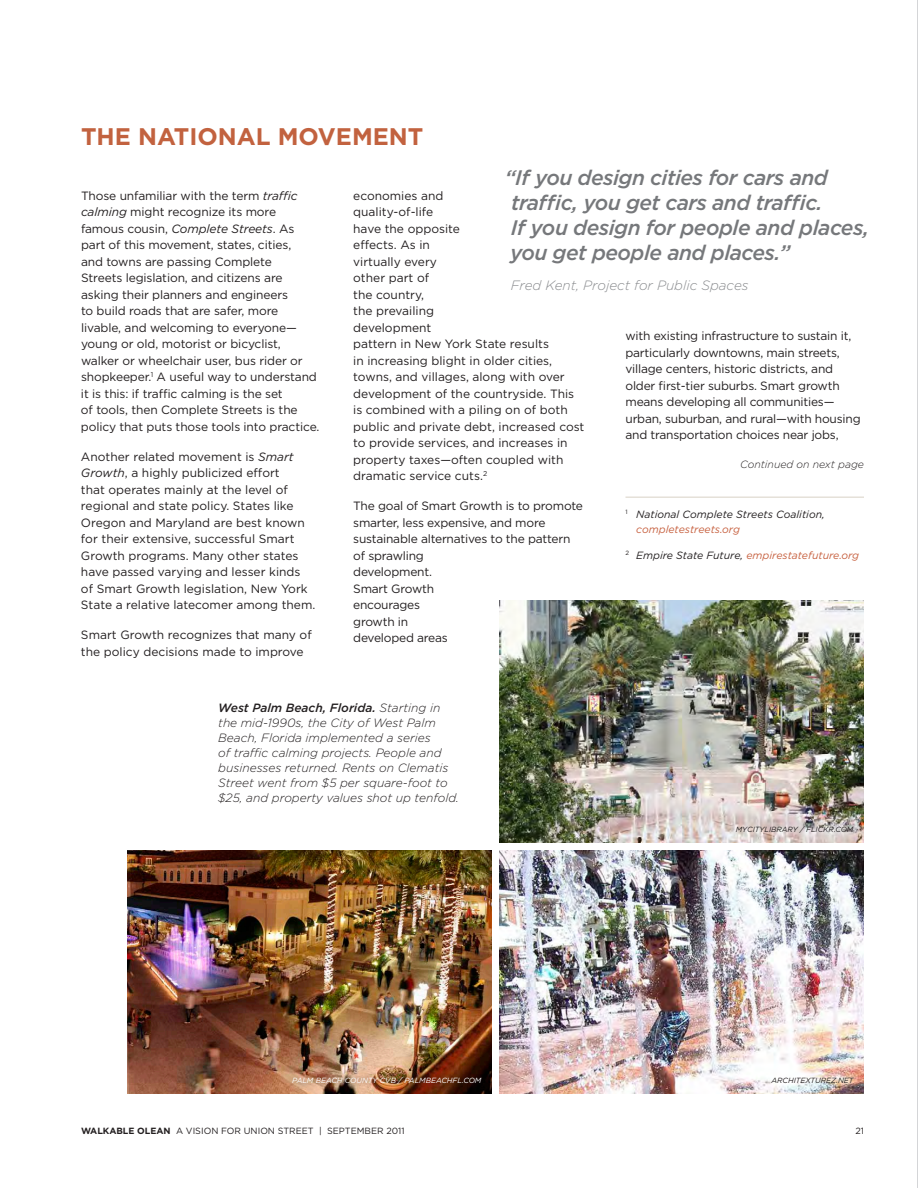
<style>
.page{position:relative;width:918px;height:1188px;background:#fff}
.page>*{position:absolute;margin:0;border:0;box-sizing:border-box;transform-origin:0 0}
.t1{font:700 24px "Gotham";color:#c2623f}
.t2{font:italic 500 21px/25.2px "Gotham";letter-spacing:-.025em;color:#76787b}
.t3{font:italic 300 13.5px "Gotham";color:#8a8c8f}
.t4{font:12px/16.5px "Gotham";letter-spacing:-.01em;color:#231f20}
.t5{font:italic 300 12px/15px "Gotham";color:#231f20}
.t6{font:italic 10.5px/15px "Gotham";color:#231f20}
.t7{font:italic 10.5px "Gotham";color:#c76140}
.t8{font:italic 300 10.5px "Gotham";color:#231f20}
.t9{font:9px "Gotham";color:#231f20}
.t10{font:italic 7.5px "Gotham";color:#231f20}
.t11{font:italic 7.5px "Gotham";color:#fff}
.s1{font-style:italic}
.s2{color:#c76140}
.s3{color:#231f20}
.s4{font-weight:500}
.s5{font-weight:700}
</style>
<div class="page">
<hr style="left:917px;top:0;width:1px;height:1188px;background:#c7c8ca">
<img style="left:500px;top:600px;width:364px;height:243px">
<img style="left:500px;top:850px;width:364px;height:244px">
<img style="left:128px;top:850px;width:364px;height:244px">
<div style="left:730px;top:821px;width:129px;height:18px;background:#fff;opacity:.5"></div>
<div style="left:766px;top:1071px;width:93px;height:18px;background:#fff;opacity:.5"></div>
<div style="left:286px;top:1072px;width:201px;height:17px;background:#231f20;opacity:.5"></div>
<hr style="left:626px;top:497px;width:238px;height:1px;background:#d8d1c6">
<p class="t1" style="left:81px;top:120px;width:344px">THE NATIONAL MOVEMENT</p>
<p class="t4" style="left:81px;top:187px;width:240px">Those unfamiliar with the term <span class="s1">traffic calming</span> might recognize its more famous cousin, <span class="s1">Complete Streets</span>. As part of this movement, states, cities,<br>and towns are passing Complete<br>Streets legislation, and citizens are asking their planners and engineers<br>to build roads that are safer, more livable, and welcoming to everyone— young or old, motorist or bicyclist, walker or wheelchair user, bus rider or shopkeeper.<sup>1</sup> A useful way to understand it is this: if traffic calming is the set<br>of tools, then Complete Streets is the policy that puts those tools into practice.</p>
<p class="t4" style="left:81px;top:448px;width:236px">Another related movement is <span class="s1">Smart Growth</span>, a highly publicized effort<br>that operates mainly at the level of regional and state policy. States like Oregon and Maryland are best known for their extensive, successful Smart Growth programs. Many other states have passed varying and lesser kinds of Smart Growth legislation, New York State a relative latecomer among them.</p>
<p class="t4" style="left:81px;top:626px;width:232px">Smart Growth recognizes that many of the policy decisions made to improve</p>
<p class="t2" style="left:505px;top:165px;width:366px">“If you design cities for cars and traffic, you get cars and traffic.<br>If you design for people and places, you get people and places.”</p>
<p class="t3" style="left:511px;top:277px;width:239px">Fred Kent, Project for Public Spaces</p>
<p class="t4" style="left:353px;top:187px;width:233px">economies and<br>quality-of-life<br>have the opposite<br>effects. As in<br>virtually every<br>other part of<br>the country,<br>the prevailing<br>development<br>pattern in New York State results<br>in increasing blight in older cities, towns, and villages, along with over development of the countryside. This is combined with a piling on of both public and private debt, increased cost to provide services, and increases in property taxes—often coupled with dramatic service cuts.<sup>2</sup></p>
<p class="t4" style="left:353px;top:497px;width:231px">The goal of Smart Growth is to promote smarter, less expensive, and more sustainable alternatives to the pattern of sprawling<br>development.<br>Smart Growth<br>encourages<br>growth in<br>developed areas</p>
<p class="t4" style="left:626px;top:327px;width:237px">with existing infrastructure to sustain it, particularly downtowns, main streets, village centers, historic districts, and older first-tier suburbs. Smart growth means developing all communities— urban, suburban, and rural—with housing and transportation choices near jobs,</p>
<p class="t8" style="left:740px;top:458px;width:125px">Continued on next page</p>
<p class="t6" style="left:636px;top:506px;width:190px;text-indent:-11px"><sup>1</sup> National Complete Streets Coalition, <span class="s2">completestreets.org</span></p>
<p class="t7" style="left:626px;top:548px;width:235px"><sup>2</sup> <span class="s3">Empire State Future,</span> empirestatefuture.org</p>
<p class="t5" style="left:218px;top:700px;width:242px"><span class="s4">West Palm Beach, Florida.</span> Starting in the mid-1990s, the City of West Palm Beach, Florida implemented a series<br>of traffic calming projects. People and businesses returned. Rents on Clematis Street went from $5 per square-foot to $25, and property values shot up tenfold.</p>
<p class="t10" style="left:736px;top:825px;width:119px">MYCITYLIBRARY / FLICKR.COM</p>
<p class="t11" style="left:292px;top:1076px;width:191px">PALM BEACH COUNTY CVB / PALMBEACHFL.COM</p>
<p class="t10" style="left:771px;top:1075px;width:84px">ARCHITEXTUREZ.NET</p>
<p class="t9" style="left:81px;top:1125px;width:325px"><span class="s5">WALKABLE OLEAN</span> A VISION FOR UNION STREET | SEPTEMBER 2011</p>
<p class="t9" style="left:855px;top:1125px;width:10px">21</p>
</div>
